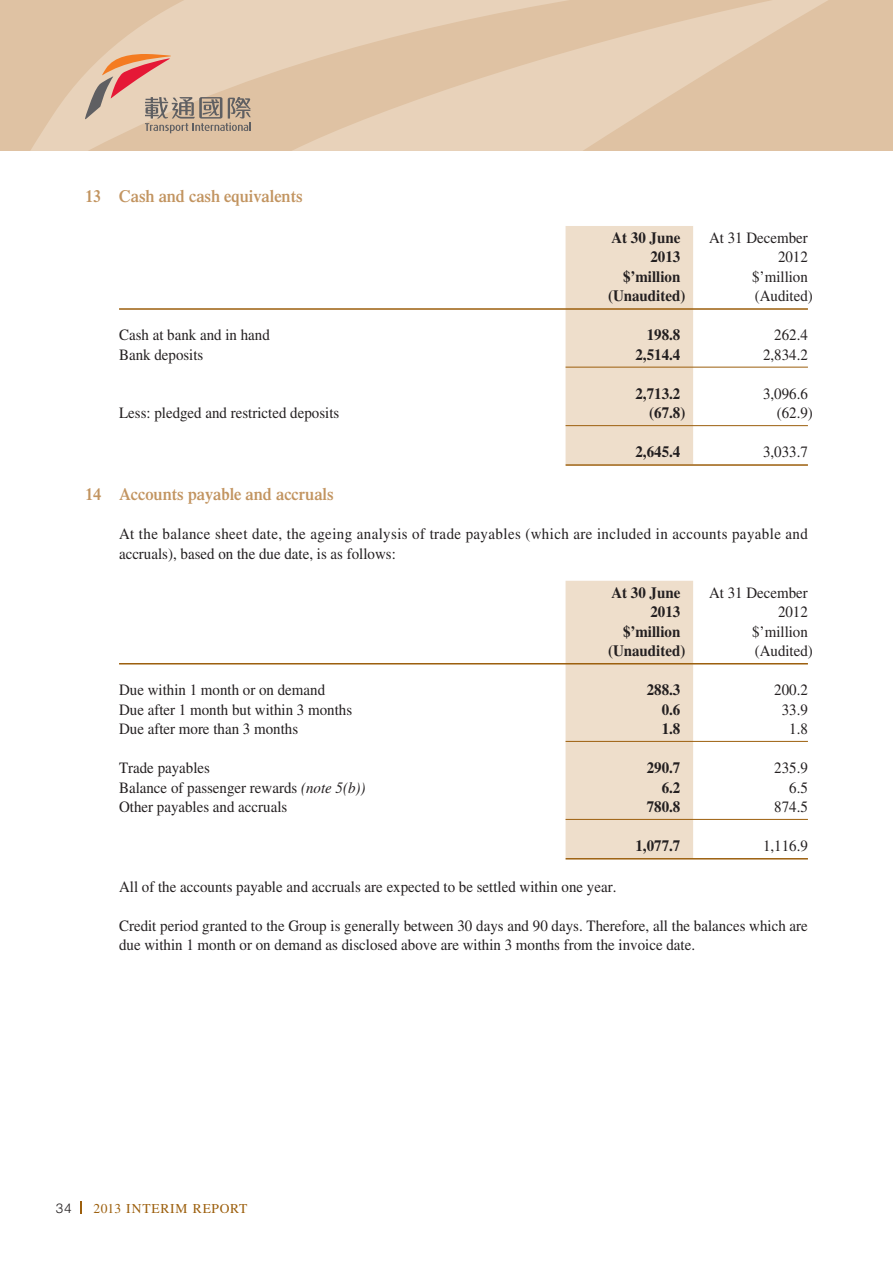
<style>
.page{position:relative;width:893px;height:1263px;background:#fff}
.page>*{position:absolute;margin:0;border:0;box-sizing:border-box;transform-origin:0 0}
.t1{font:600 17.25px "Times";color:#c29460;scale:.95 1}
.t2{font:15.75px/19.5px "Times";color:#231f20;text-align:right;scale:.95 1}
.t3{font:15.75px/19.5px "Times";letter-spacing:.025em;color:#231f20;scale:.95 1}
.t4{font:700 15.75px/19.5px "Times";color:#231f20;text-align:right;scale:.95 1}
.t5{font:13.5px "Times";letter-spacing:.05em;color:#9c5f0d}
.t6{font:300 13.5px "Helvetica";color:#231f20}
.s1{font-style:italic}
</style>
<div class="page">
<div style="left:0;top:0;width:893px;height:151px;background:#dfc2a3"></div>
<svg style="left:30px;top:0;width:262px;height:151px"></svg>
<svg style="left:292px;top:0;width:536px;height:151px"></svg>
<svg style="left:81px;top:1201px;width:1px;height:13px"></svg>
<svg style="left:85px;top:54px;width:166px;height:79px"></svg>
<div style="left:566px;top:226px;width:127px;height:238px;background:#eedecb"></div>
<hr style="left:119px;top:308px;width:689px;height:2px;background:#9c5f0d">
<hr style="left:566px;top:367px;width:242px;height:1px;background:#9c5f0d">
<hr style="left:566px;top:425px;width:242px;height:1px;background:#9c5f0d">
<hr style="left:566px;top:464px;width:242px;height:2px;background:#9c5f0d">
<div style="left:566px;top:581px;width:127px;height:277px;background:#eedecb"></div>
<hr style="left:119px;top:663px;width:689px;height:1px;background:#9c5f0d">
<hr style="left:566px;top:741px;width:242px;height:1px;background:#9c5f0d">
<hr style="left:566px;top:819px;width:242px;height:1px;background:#9c5f0d">
<hr style="left:566px;top:858px;width:242px;height:1px;background:#9c5f0d">
<p class="t1" style="left:85px;top:189px;width:230px">13 Cash and cash equivalents</p>
<p class="t4" style="left:611px;top:229px;width:74px">At 30 June<br>2013</p>
<p class="t2" style="left:709px;top:229px;width:106px">At 31 December<br>2012</p>
<p class="t4" style="left:623px;top:268px;width:62px">$’million</p>
<p class="t2" style="left:752px;top:268px;width:60px">$’million</p>
<p class="t4" style="left:608px;top:288px;width:83px">(Unaudited)</p>
<p class="t2" style="left:755px;top:288px;width:63px">(Audited)</p>
<p class="t2" style="left:119px;top:327px;width:160px">Cash at bank and in hand</p>
<p class="t4" style="left:647px;top:327px;width:37px">198.8</p>
<p class="t2" style="left:774px;top:327px;width:37px">262.4</p>
<p class="t2" style="left:119px;top:346px;width:90px">Bank deposits</p>
<p class="t4" style="left:635px;top:346px;width:49px">2,514.4</p>
<p class="t2" style="left:763px;top:346px;width:49px">2,834.2</p>
<p class="t4" style="left:635px;top:385px;width:49px">2,713.2</p>
<p class="t2" style="left:763px;top:385px;width:49px">3,096.6</p>
<p class="t2" style="left:119px;top:405px;width:233px">Less: pledged and restricted deposits</p>
<p class="t4" style="left:649px;top:405px;width:40px">(67.8)</p>
<p class="t2" style="left:777px;top:405px;width:40px">(62.9)</p>
<p class="t4" style="left:635px;top:444px;width:49px">2,645.4</p>
<p class="t2" style="left:763px;top:444px;width:49px">3,033.7</p>
<p class="t1" style="left:85px;top:488px;width:263px">14 Accounts payable and accruals</p>
<p class="t3" style="left:119px;top:525px;width:727px">At the balance sheet date, the ageing analysis of trade payables (which are included in accounts payable and accruals), based on the due date, is as follows:</p>
<p class="t4" style="left:611px;top:584px;width:74px">At 30 June<br>2013</p>
<p class="t2" style="left:709px;top:584px;width:106px">At 31 December<br>2012</p>
<p class="t4" style="left:623px;top:623px;width:62px">$’million</p>
<p class="t2" style="left:752px;top:623px;width:60px">$’million</p>
<p class="t4" style="left:608px;top:642px;width:83px">(Unaudited)</p>
<p class="t2" style="left:755px;top:642px;width:63px">(Audited)</p>
<p class="t2" style="left:119px;top:681px;width:218px">Due within 1 month or on demand</p>
<p class="t4" style="left:647px;top:681px;width:37px">288.3</p>
<p class="t2" style="left:774px;top:681px;width:37px">200.2</p>
<p class="t2" style="left:119px;top:701px;width:247px">Due after 1 month but within 3 months</p>
<p class="t4" style="left:662px;top:701px;width:21px">0.6</p>
<p class="t2" style="left:782px;top:701px;width:29px">33.9</p>
<p class="t2" style="left:119px;top:720px;width:190px">Due after more than 3 months</p>
<p class="t4" style="left:662px;top:720px;width:21px">1.8</p>
<p class="t2" style="left:789px;top:720px;width:21px">1.8</p>
<p class="t2" style="left:119px;top:759px;width:97px">Trade payables</p>
<p class="t4" style="left:647px;top:759px;width:37px">290.7</p>
<p class="t2" style="left:774px;top:759px;width:37px">235.9</p>
<p class="t2" style="left:119px;top:779px;width:261px">Balance of passenger rewards <span class="s1">(note 5(b))</span></p>
<p class="t4" style="left:662px;top:779px;width:21px">6.2</p>
<p class="t2" style="left:789px;top:779px;width:21px">6.5</p>
<p class="t2" style="left:119px;top:798px;width:179px">Other payables and accruals</p>
<p class="t4" style="left:647px;top:798px;width:37px">780.8</p>
<p class="t2" style="left:774px;top:798px;width:37px">874.5</p>
<p class="t4" style="left:635px;top:837px;width:49px">1,077.7</p>
<p class="t2" style="left:763px;top:837px;width:49px">1,116.9</p>
<p class="t2" style="left:119px;top:878px;width:525px">All of the accounts payable and accruals are expected to be settled within one year.</p>
<p class="t2" style="left:119px;top:917px;width:727px;text-align:left">Credit period granted to the Group is generally between 30 days and 90 days. Therefore, all the balances which are due within 1 month or on demand as disclosed above are within 3 months from the invoice date.</p>
<p class="t6" style="left:56px;top:1203px;width:17px">34</p>
<p class="t5" style="left:94px;top:1203px;width:155px">2013 INTERIM REPORT</p>
</div>
